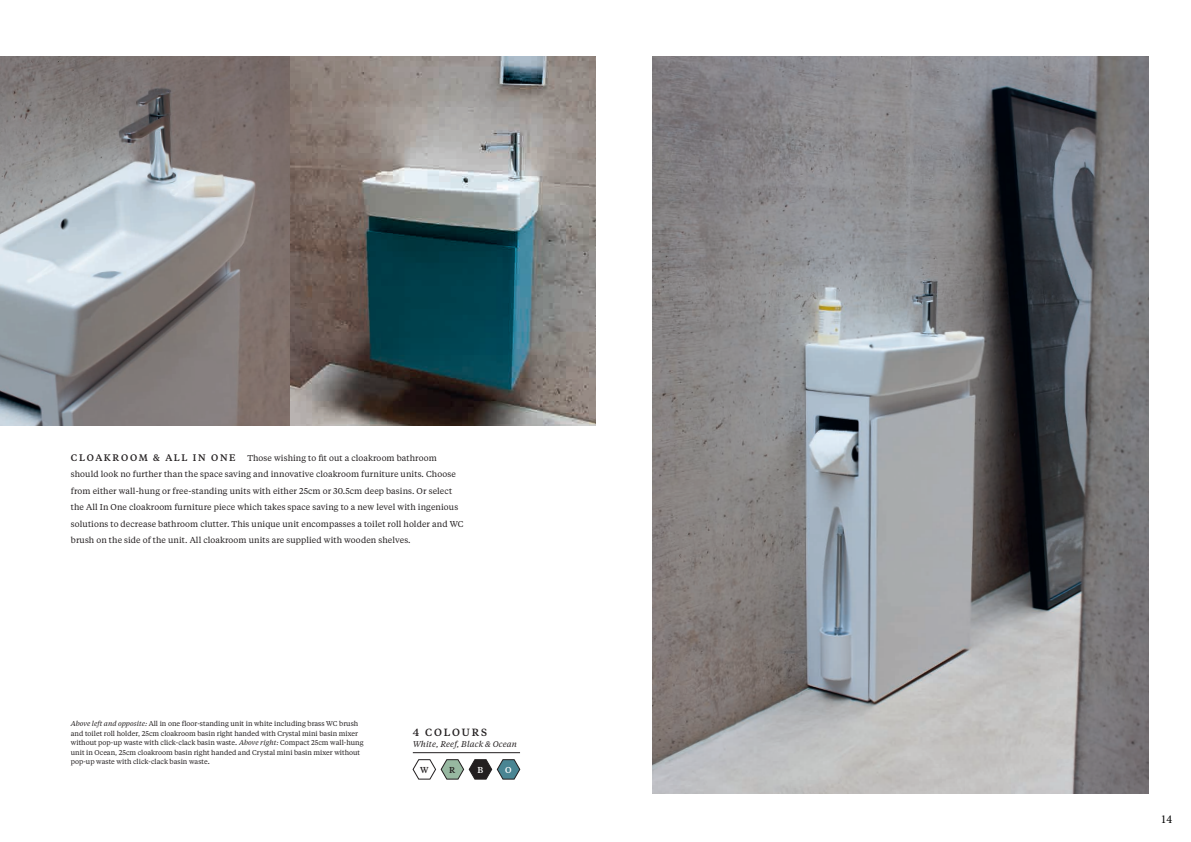
<style>
.page{position:relative;width:1191px;height:842px;background:#fff}
.page>*{position:absolute;margin:0;border:0;box-sizing:border-box;transform-origin:0 0}
.t1{font:12px "Minion Pro";color:#000}
.t2{font:500 10.4px "Tiempos Text";letter-spacing:.175em;color:#231f20}
.t3{font:500 9.5px "Tiempos Text";letter-spacing:.175em;color:#231f20}
.t4{font:500 8.6px "Tiempos Text";color:#231f20}
.t5{font:500 8.6px "Tiempos Text";color:#fff}
.t6{font:8.5px/16.5px "Tiempos Text";letter-spacing:.01em;color:#231f20}
.t7{font:italic 8.2px "Tiempos Text";letter-spacing:.015em;color:#231f20}
.t8{font:7px/9.5px "Tiempos Text";color:#231f20}
.s1{font-style:italic}
.s2{font-weight:500}
</style>
<div class="page">
<img style="left:652px;top:57px;width:496px;height:737px">
<img style="left:0;top:57px;width:595px;height:368px">
<hr style="left:413px;top:752px;width:107px;height:1px;background:#231f20">
<svg style="left:412px;top:759px;width:108px;height:20px"></svg>
<p class="t3" style="left:71px;top:451px;width:166px">CLOAKROOM &amp; ALL IN ONE</p>
<p class="t6" style="left:71px;top:449px;width:394px;text-indent:176px">Those wishing to fit out a cloakroom bathroom should look no further than the space saving and innovative cloakroom furniture units. Choose from either wall-hung or free-standing units with either 25cm or 30.5cm deep basins. Or select the All In One cloakroom furniture piece which takes space saving to a new level with ingenious solutions to decrease bathroom clutter. This unique unit encompasses a toilet roll holder and WC brush on the side of the unit. All cloakroom units are supplied with wooden shelves.</p>
<p class="t8" style="left:71px;top:718px;width:294px"><span class="s1">Above left and opposite:</span> All in one floor-standing unit in white including brass WC brush and toilet roll holder, 25cm cloakroom basin right handed with Crystal mini basin mixer without pop-up waste with click-clack basin waste<span class="s2">.</span> <span class="s1">Above right:</span> Compact 25cm wall-hung unit in Ocean, 25cm cloakroom basin right handed and Crystal mini basin mixer without pop-up waste with click-clack basin waste<span class="s2">.</span></p>
<p class="t2" style="left:413px;top:725px;width:76px">4 COLOURS</p>
<p class="t7" style="left:413px;top:738px;width:106px">White, Reef, Black &amp; Ocean</p>
<p class="t4" style="left:420px;top:764px;width:10px">W</p>
<p class="t4" style="left:449px;top:764px;width:8px">R</p>
<p class="t5" style="left:477px;top:764px;width:7px">B</p>
<p class="t5" style="left:505px;top:764px;width:8px">O</p>
<h1 class="t1" style="left:1160px;top:811px;width:13px">14</h1>
</div>
